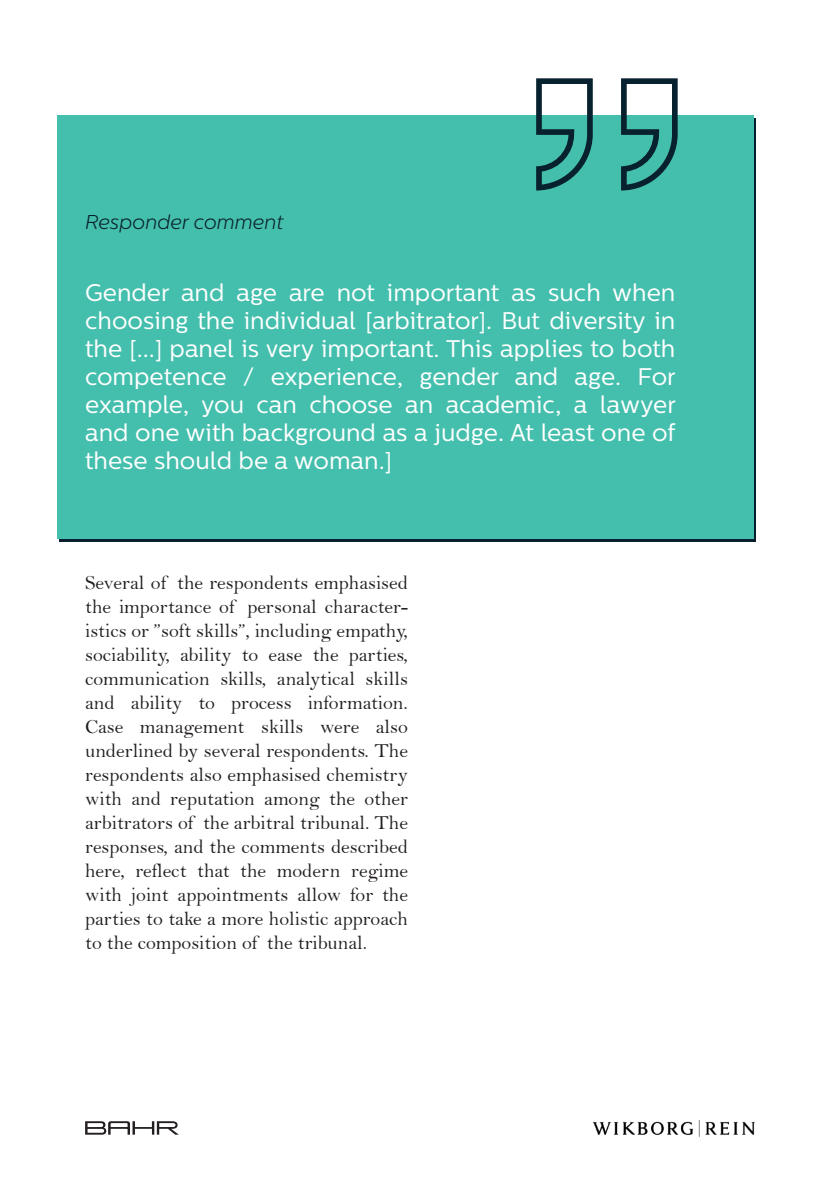
<style>
.page{position:relative;width:840px;height:1191px;background:#fff}
.page>*{position:absolute;margin:0;border:0;box-sizing:border-box;transform-origin:0 0}
.Ingress{font:24px/28px "Centrale Sans";color:#fff;text-align:justify}
.t1{font:20px/24px "Bell";color:#231f20;text-align:justify}
.Heading_2{font:italic 300 20px "Centrale Sans";color:#081f2d}
</style>
<div class="page">
<svg style="left:85px;top:1121px;width:93px;height:13px"></svg>
<img style="left:592px;top:1120px;width:163px;height:16px">
<div style="left:57px;top:116px;width:696px;height:423px;background:#45bfad"></div>
<svg style="left:536px;top:78px;width:56px;height:112px"></svg>
<svg style="left:620px;top:78px;width:57px;height:112px"></svg>
<p class="Heading_2" style="left:85px;top:211px;width:200px">Responder comment</p>
<p class="Ingress" style="left:85px;top:279px;width:592px">Gender and age are not important as such when choosing the individual [arbitrator]. But diversity in the [...] panel is very important. This applies to both competence / experience, gender and age. For example, you can choose an academic, a lawyer and one with background as a judge. At least one of these should be a woman.]</p>
<p class="t1" style="left:85px;top:571px;width:324px">Several of the respondents emphasised the importance of personal character&shy;istics or ”soft skills”, including empathy, sociability, ability to ease the parties, communication skills, analytical skills and ability to process information.<br>Case management skills were also underlined by several respondents. The respondents also emphasised chemistry with and reputation among the other arbitrators of the arbitral tribunal. The responses, and the comments described here, reflect that the modern regime with joint appointments allow for the parties to take a more holistic approach to the composition of the tribunal.</p>
</div>
